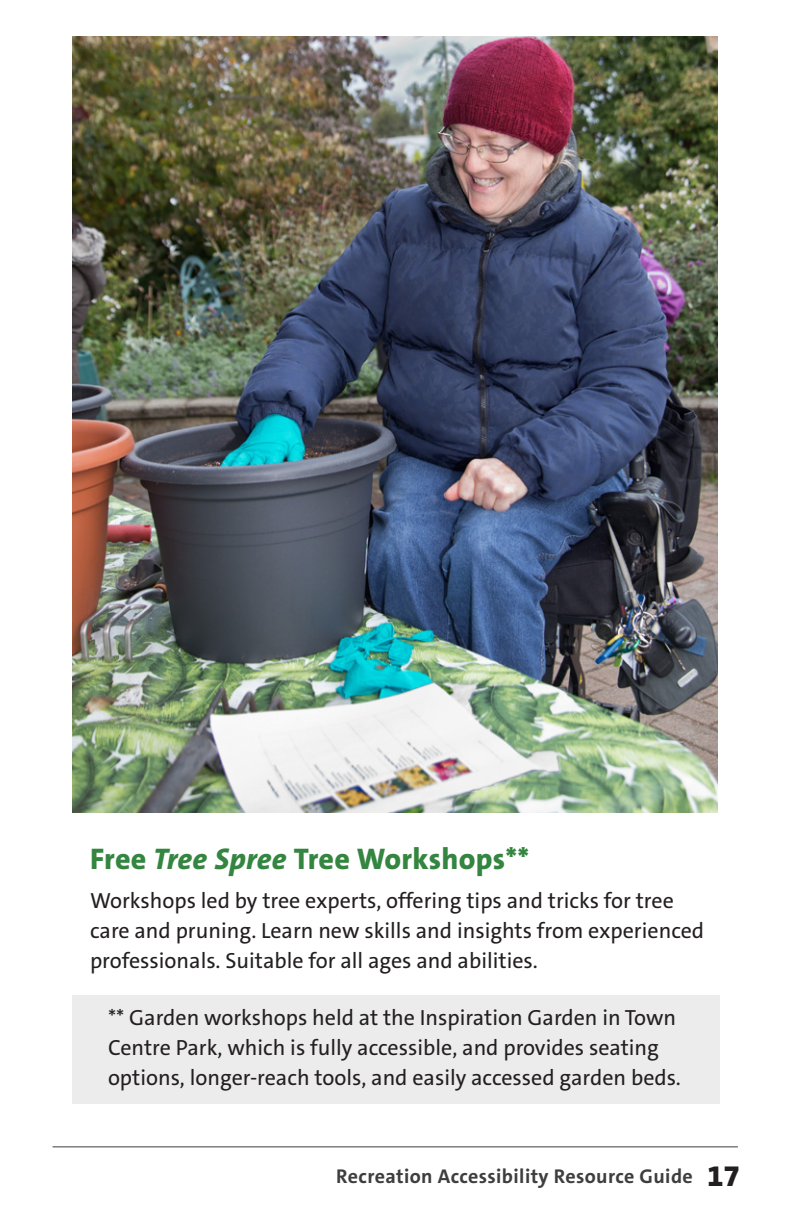
<style>
.page{position:relative;width:792px;height:1224px;background:#fff}
.page>*{position:absolute;margin:0;border:0;box-sizing:border-box;transform-origin:0 0}
.Subhead{font:800 30px "The Sans C5";letter-spacing:.01em;color:#338540}
.t1{font:800 30px "The Sans C5";color:#231f20}
.Italicized_Note_with{font:22px/30px "The Sans C5";color:#231f20}
.Text{font:22px/30px "The Sans C5";color:#231f20}
.t2{font:700 20px "The Sans C5";letter-spacing:.02em;color:#3e3e3f}
.s1{font-style:italic}
</style>
<div class="page">
<hr style="left:53px;top:1146px;width:685px;height:1px;background:#3e3e3f">
<div style="left:72px;top:995px;width:648px;height:109px;background:#ececed"></div>
<img style="left:72px;top:36px;width:645px;height:776px">
<h2 class="Subhead" style="left:90px;top:839px;width:441px">Free <span class="s1">Tree Spree</span> Tree Workshops**</h2>
<p class="Text" style="left:90px;top:886px;width:616px">Workshops led by tree experts, offering tips and tricks for tree care and pruning. Learn new skills and insights from experienced professionals. Suitable for all ages and abilities.</p>
<p class="Italicized_Note_with" style="left:108px;top:1003px;width:574px">** Garden workshops held at the Inspiration Garden in Town<br>Centre Park, which is fully accessible, and provides seating options, longer-reach tools, and easily accessed garden beds.</p>
<p class="t2" style="left:336px;top:1164px;width:358px">Recreation Accessibility Resource Guide</p>
<h1 class="t1" style="left:707px;top:1157px;width:34px">17</h1>
</div>
